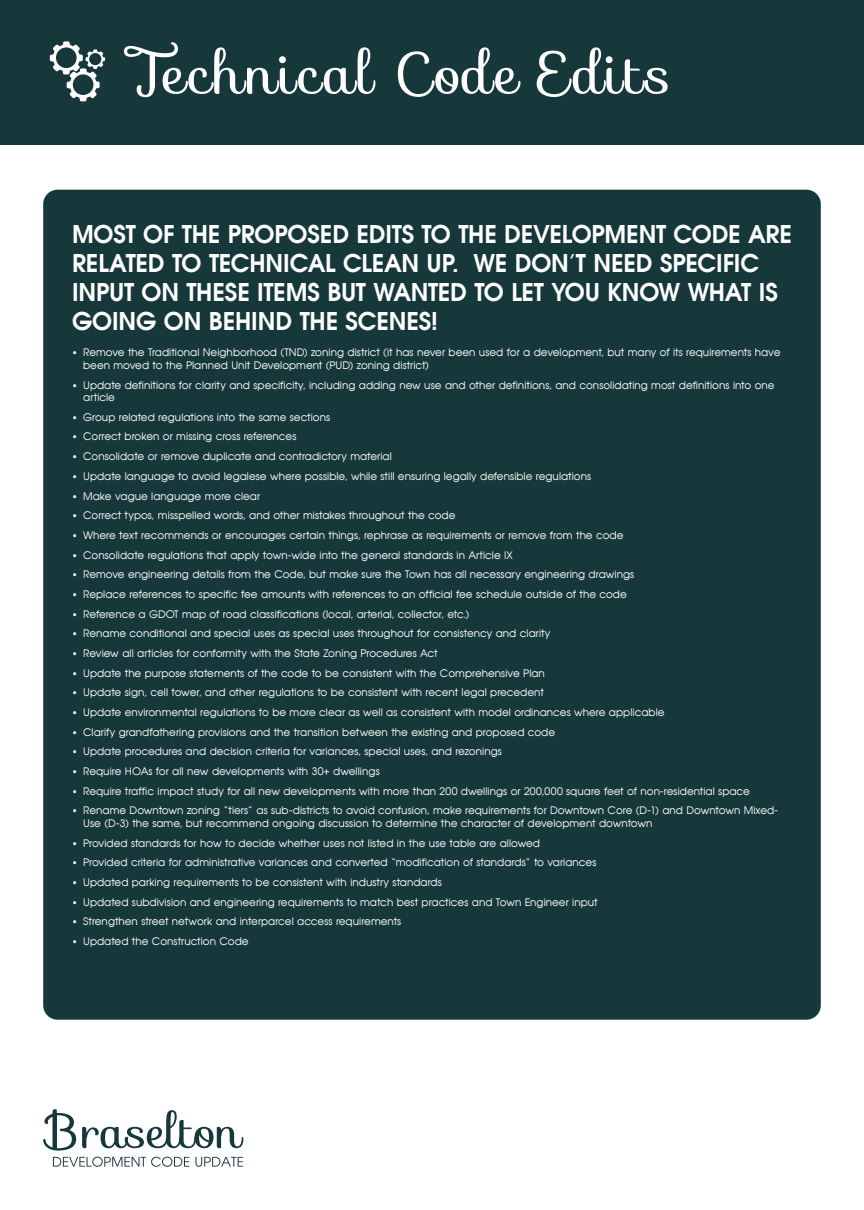
<style>
.page{position:relative;width:864px;height:1210px;background:#fff}
.page>*{position:absolute;margin:0;border:0;box-sizing:border-box;transform-origin:0 0}
.t1{font:57.6px "Sofia";letter-spacing:.04em;color:#fff}
.t2{font:700 24px/28.8px "Avian";letter-spacing:-.01em;color:#fff}
.t3{font:10.4px/12.5px "Avian";color:#fff}
</style>
<div class="page">
<div style="left:0;top:0;width:864px;height:144px;background:#16383a"></div>
<div style="left:43px;top:190px;width:778px;height:829px;background:#16383a;border-radius:14px"></div>
<svg style="left:43px;top:1109px;width:33px;height:41px"></svg>
<svg style="left:82px;top:1110px;width:161px;height:38px"></svg>
<svg style="left:53px;top:1156px;width:136px;height:10px"></svg>
<svg style="left:195px;top:1156px;width:48px;height:10px"></svg>
<svg style="left:50px;top:41px;width:55px;height:60px"></svg>
<h1 class="t1" style="left:130px;top:28px;width:543px">Technical Code Edits</h1>
<h2 class="t2" style="left:72px;top:220px;width:721px">MOST OF THE PROPOSED EDITS TO THE DEVELOPMENT CODE ARE RELATED TO TECHNICAL CLEAN UP. WE DON’T NEED SPECIFIC INPUT ON THESE ITEMS BUT WANTED TO LET YOU KNOW WHAT IS GOING ON BEHIND THE SCENES!</h2>
<p class="t3" style="left:83px;top:346px;width:699px;text-indent:-11px">• Remove the Traditional Neighborhood (TND) zoning district (it has never been used for a development, but many of its requirements have been moved to the Planned Unit Development (PUD) zoning district)</p>
<p class="t3" style="left:83px;top:378px;width:693px;text-indent:-11px">• Update definitions for clarity and specificity, including adding new use and other definitions, and consolidating most definitions into one article</p>
<p class="t3" style="left:72px;top:411px;width:260px">• Group related regulations into the same sections</p>
<p class="t3" style="left:72px;top:430px;width:226px">• Correct broken or missing cross references</p>
<p class="t3" style="left:72px;top:450px;width:321px">• Consolidate or remove duplicate and contradictory material</p>
<p class="t3" style="left:72px;top:470px;width:521px">• Update language to avoid legalese where possible, while still ensuring legally defensible regulations</p>
<p class="t3" style="left:72px;top:489px;width:190px">• Make vague language more clear</p>
<p class="t3" style="left:72px;top:509px;width:385px">• Correct typos, misspelled words, and other mistakes throughout the code</p>
<p class="t3" style="left:72px;top:529px;width:553px">• Where text recommends or encourages certain things, rephrase as requirements or remove from the code</p>
<p class="t3" style="left:72px;top:548px;width:442px">• Consolidate regulations that apply town-wide into the general standards in Article IX</p>
<p class="t3" style="left:72px;top:568px;width:564px">• Remove engineering details from the Code, but make sure the Town has all necessary engineering drawings</p>
<p class="t3" style="left:72px;top:588px;width:556px">• Replace references to specific fee amounts with references to an official fee schedule outside of the code</p>
<p class="t3" style="left:72px;top:607px;width:399px">• Reference a GDOT map of road classifications (local, arterial, collector, etc.)</p>
<p class="t3" style="left:72px;top:627px;width:480px">• Rename conditional and special uses as special uses throughout for consistency and clarity</p>
<p class="t3" style="left:72px;top:647px;width:367px">• Review all articles for conformity with the State Zoning Procedures Act</p>
<p class="t3" style="left:72px;top:666px;width:475px">• Update the purpose statements of the code to be consistent with the Comprehensive Plan</p>
<p class="t3" style="left:72px;top:686px;width:473px">• Update sign, cell tower, and other regulations to be consistent with recent legal precedent</p>
<p class="t3" style="left:72px;top:706px;width:594px">• Update environmental regulations to be more clear as well as consistent with model ordinances where applicable</p>
<p class="t3" style="left:72px;top:725px;width:485px">• Clarify grandfathering provisions and the transition between the existing and proposed code</p>
<p class="t3" style="left:72px;top:745px;width:431px">• Update procedures and decision criteria for variances, special uses, and rezonings</p>
<p class="t3" style="left:72px;top:765px;width:309px">• Require HOAs for all new developments with 30+ dwellings</p>
<p class="t3" style="left:72px;top:784px;width:680px">• Require traffic impact study for all new developments with more than 200 dwellings or 200,000 square feet of non-residential space</p>
<p class="t3" style="left:83px;top:804px;width:696px;text-indent:-11px">• Rename Downtown zoning “tiers” as sub-districts to avoid confusion, make requirements for Downtown Core (D-1) and Downtown Mixed-<br>Use (D-3) the same, but recommend ongoing discussion to determine the character of development downtown</p>
<p class="t3" style="left:72px;top:836px;width:470px">• Provided standards for how to decide whether uses not listed in the use table are allowed</p>
<p class="t3" style="left:72px;top:856px;width:526px">• Provided criteria for administrative variances and converted “modification of standards” to variances</p>
<p class="t3" style="left:72px;top:876px;width:371px">• Updated parking requirements to be consistent with industry standards</p>
<p class="t3" style="left:72px;top:895px;width:527px">• Updated subdivision and engineering requirements to match best practices and Town Engineer input</p>
<p class="t3" style="left:72px;top:915px;width:331px">• Strengthen street network and interparcel access requirements</p>
<p class="t3" style="left:72px;top:935px;width:178px">• Updated the Construction Code</p>
</div>
